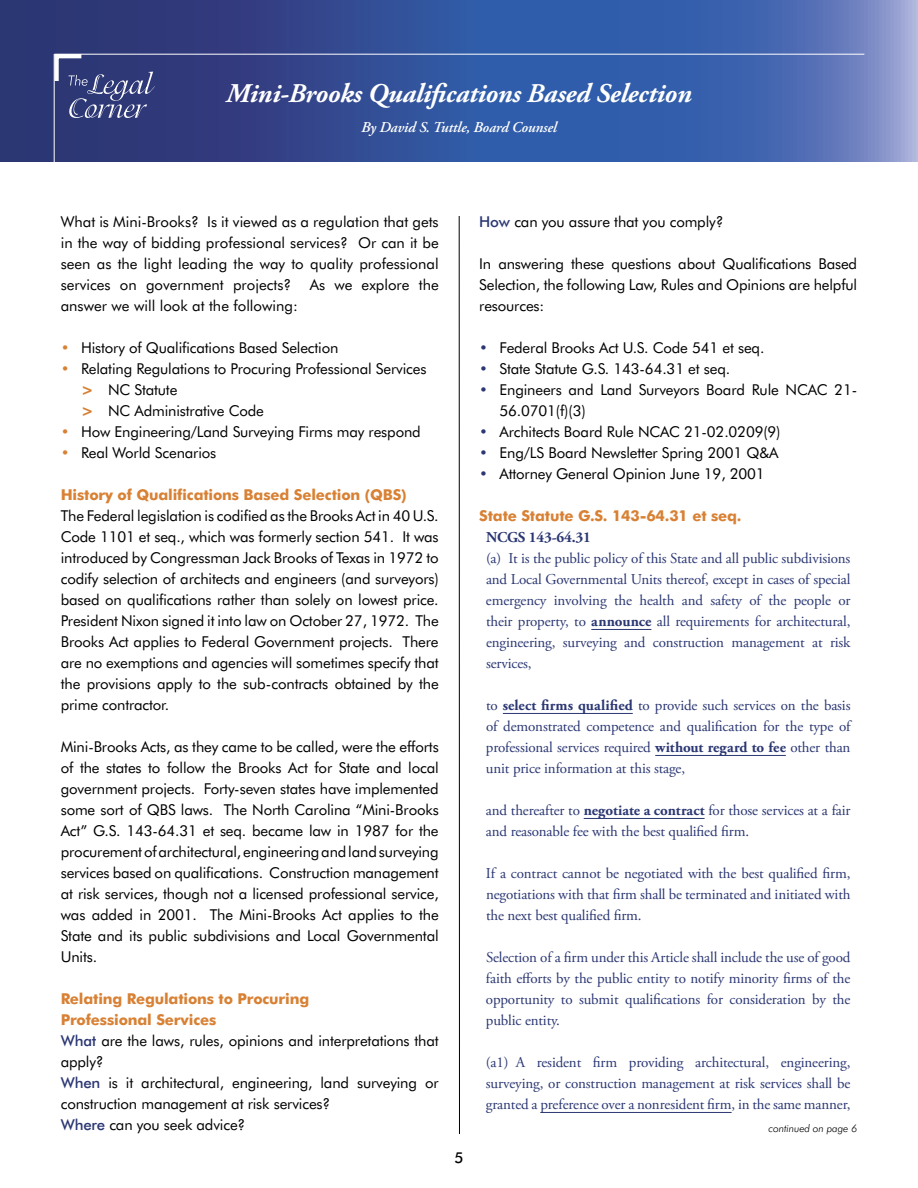
<style>
.page{position:relative;width:918px;height:1188px;background:#fff}
.page>*{position:absolute;margin:0;border:0;box-sizing:border-box;transform-origin:0 0}
.t1{font:italic 700 27px "Adobe Garamond Pro";letter-spacing:-.01em;color:#fff}
.t2{font:15px/21px "Futura BT";letter-spacing:-.01em;color:#000;text-align:justify}
.t3{font:15px/21px "Adobe Garamond Pro";letter-spacing:-.01em;color:#2b3773;text-align:justify}
.t4{font:700 15px "Futura BT";letter-spacing:-.01em;color:#d88134}
.t5{font:italic 600 15px "Adobe Garamond Pro";letter-spacing:-.01em;color:#fff}
.t6{font:700 15px "Adobe Garamond Pro";letter-spacing:-.01em;color:#2b3773}
.t7{font:italic 300 10.5px "Futura BT";letter-spacing:-.01em;color:#000}
.s1{color:#d88134}
.s2{font-weight:700;color:#d88134}
.s3{font-weight:500;color:#2b3773}
.s4{color:#2b3773}
.s5{font-weight:700}
</style>
<div class="page">
<svg style="left:0;top:0;width:918px;height:162px;background:#3c579c"></svg>
<hr style="left:591px;top:629px;width:60px;height:1px;background:#2b3773">
<hr style="left:503px;top:713px;width:130px;height:1px;background:#2b3773">
<hr style="left:655px;top:755px;width:131px;height:1px;background:#2b3773">
<hr style="left:584px;top:818px;width:121px;height:1px;background:#2b3773">
<hr style="left:540px;top:1112px;width:192px;height:1px;background:#2b3773">
<hr style="left:459px;top:216px;width:1px;height:918px;background:#000">
<hr style="left:54px;top:54px;width:810px;height:1px;background:#fff">
<hr style="left:54px;top:54px;width:1px;height:108px;background:#fff">
<svg style="left:54px;top:53px;width:101px;height:65px;background:#4c558a"></svg>
<h1 class="t1" style="left:226px;top:78px;width:467px">Mini-Brooks Qualifications Based Selection</h1>
<p class="t5" style="left:361px;top:119px;width:197px">By David S. Tuttle, Board Counsel</p>
<p class="t2" style="left:61px;top:212px;width:380px">What is Mini-Brooks? Is it viewed as a regulation that gets in the way of bidding professional services? Or can it be seen as the light leading the way to quality professional services on government projects? As we explore the answer we will look at the following:</p>
<p class="t2" style="left:61px;top:338px;width:279px"><span class="s1">•</span> History of Qualifications Based Selection</p>
<p class="t2" style="left:81px;top:359px;width:347px;text-align:left;text-indent:-20px"><span class="s1">•</span> Relating Regulations to Procuring Professional Services <span class="s2">&gt;</span> NC Statute<br><span class="s2">&gt;</span> NC Administrative Code</p>
<p class="t2" style="left:61px;top:422px;width:362px"><span class="s1">•</span> How Engineering/Land Surveying Firms may respond</p>
<p class="t2" style="left:61px;top:443px;width:157px"><span class="s1">•</span> Real World Scenarios</p>
<p class="t4" style="left:61px;top:486px;width:348px">History of Qualifications Based Selection (QBS)</p>
<p class="t2" style="left:61px;top:506px;width:380px">The Federal legislation is codified as the Brooks Act in 40 U.S.<br>Code 1101 et seq., which was formerly section 541. It was introduced by Congressman Jack Brooks of Texas in 1972 to codify selection of architects and engineers (and surveyors) based on qualifications rather than solely on lowest price.<br>President Nixon signed it into law on October 27, 1972. The Brooks Act applies to Federal Government projects. There are no exemptions and agencies will sometimes specify that the provisions apply to the sub-contracts obtained by the prime contractor.</p>
<p class="t2" style="left:61px;top:737px;width:380px">Mini-Brooks Acts, as they came to be called, were the efforts of the states to follow the Brooks Act for State and local government projects. Forty-seven states have implemented some sort of QBS laws. The North Carolina “Mini-Brooks Act” G.S. 143-64.31 et seq. became law in 1987 for the procurement of architectural, engineering and land surveying services based on qualifications. Construction management at risk services, though not a licensed professional service, was added in 2001. The Mini-Brooks Act applies to the State and its public subdivisions and Local Governmental Units.</p>
<p class="t2" style="left:61px;top:989px;width:380px;text-align:left"><span class="s2">Relating Regulations to Procuring<br>Professional Services<br></span><span class="s3">What</span> are the laws, rules, opinions and interpretations that apply?<br><span class="s3">When</span> is it architectural, engineering, land surveying or construction management at risk services?<br><span class="s3">Where</span> can you seek advice?</p>
<p class="t2" style="left:479px;top:212px;width:246px"><span class="s3">How</span> can you assure that you comply?</p>
<p class="t2" style="left:479px;top:254px;width:379px">In answering these questions about Qualifications Based Selection, the following Law, Rules and Opinions are helpful resources:</p>
<p class="t2" style="left:479px;top:338px;width:287px"><span class="s4">•</span> Federal Brooks Act U.S. Code 541 et seq.</p>
<p class="t2" style="left:479px;top:359px;width:253px"><span class="s4">•</span> State Statute G.S. 143-64.31 et seq.</p>
<p class="t2" style="left:500px;top:380px;width:359px;text-indent:-20px"><span class="s4">•</span> Engineers and Land Surveyors Board Rule NCAC 21-<br>56.0701(f)(3)</p>
<p class="t2" style="left:479px;top:422px;width:303px"><span class="s4">•</span> Architects Board Rule NCAC 21-02.0209(9)</p>
<p class="t2" style="left:479px;top:443px;width:301px"><span class="s4">•</span> Eng/LS Board Newsletter Spring 2001 Q&amp;A</p>
<p class="t2" style="left:479px;top:464px;width:287px"><span class="s4">•</span> Attorney General Opinion June 19, 2001</p>
<p class="t4" style="left:479px;top:507px;width:264px">State Statute G.S. 143-64.31 et seq.</p>
<p class="t6" style="left:486px;top:529px;width:107px">NCGS 143-64.31</p>
<p class="t3" style="left:486px;top:549px;width:366px">(a) It is the public policy of this State and all public subdivisions and Local Governmental Units thereof, except in cases of special emergency involving the health and safety of the people or their property, to <span class="s5">announce</span> all requirements for architectural, engineering, surveying and construction management at risk services,</p>
<p class="t3" style="left:486px;top:696px;width:366px">to <span class="s5">select firms qualified</span> to provide such services on the basis of demonstrated competence and qualification for the type of professional services required <span class="s5">without regard to fee</span> other than unit price information at this stage,</p>
<p class="t3" style="left:486px;top:801px;width:366px">and thereafter to <span class="s5">negotiate a contract</span> for those services at a fair and reasonable fee with the best qualified firm.</p>
<p class="t3" style="left:486px;top:864px;width:366px">If a contract cannot be negotiated with the best qualified firm, negotiations with that firm shall be terminated and initiated with the next best qualified firm.</p>
<p class="t3" style="left:486px;top:948px;width:366px">Selection of a firm under this Article shall include the use of good faith efforts by the public entity to notify minority firms of the opportunity to submit qualifications for consideration by the public entity.</p>
<p class="t3" style="left:486px;top:1053px;width:366px">(a1) A resident firm providing architectural, engineering, surveying, or construction management at risk services shall be granted a preference over a nonresident firm, in the same manner,</p>
<p class="t7" style="left:769px;top:1122px;width:90px">continued on page 6</p>
</div>
